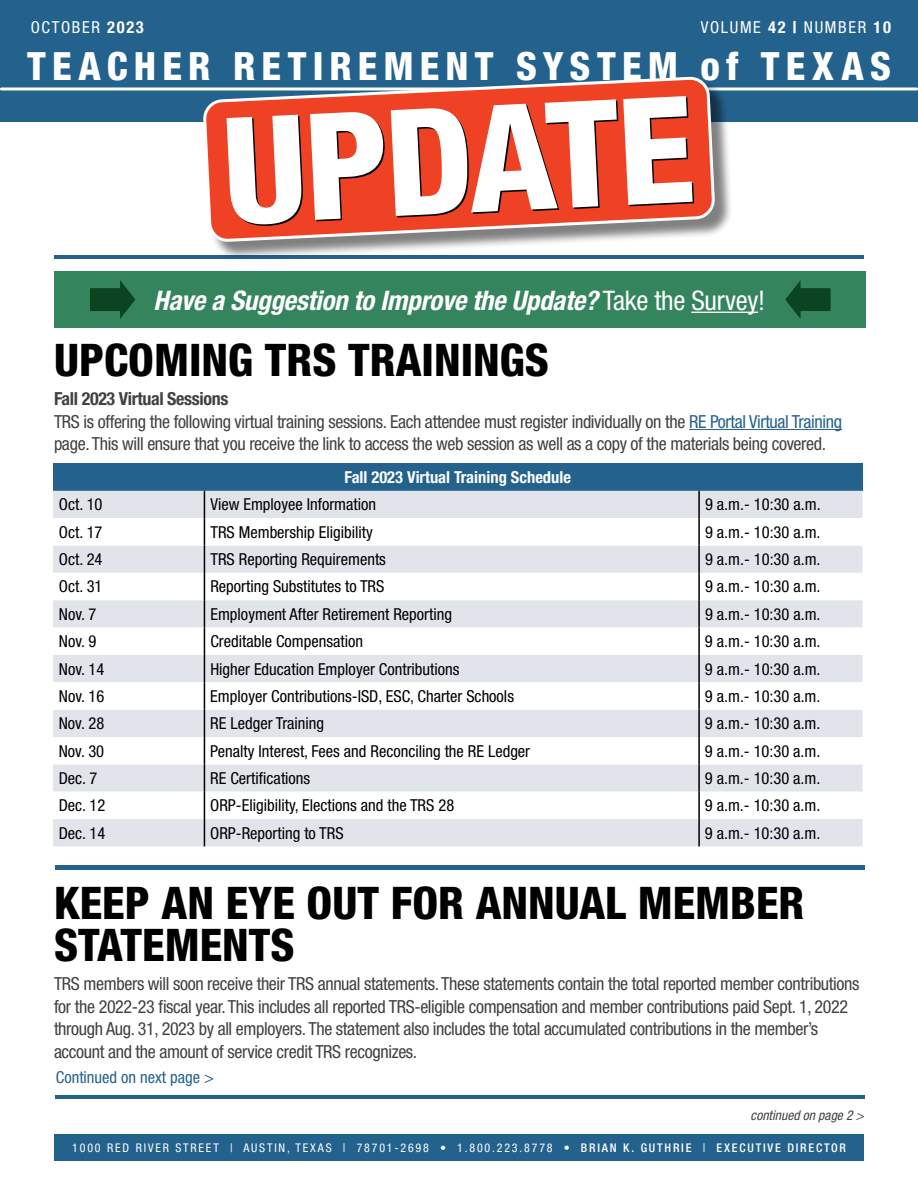
<style>
.page{position:relative;width:918px;height:1188px;background:#fff}
.page>*{position:absolute;margin:0;border:0;box-sizing:border-box;transform-origin:0 0}
.t1{font:800 condensed 45px/42px "Helvetica Neue LT Std";color:#000}
.t2{font:800 condensed 39px "Helvetica Neue LT Std";letter-spacing:.16em;color:#fff}
.t3{font:italic 700 condensed 27px "Helvetica Neue LT Std";letter-spacing:-.01em;color:#fff}
.t4{font:condensed 18px/22.5px "Helvetica Neue LT Std";letter-spacing:-.02em;color:#414042}
.t5{font:condensed 16.5px "Helvetica Neue LT Std";color:#000}
.t6{font:700 condensed 16.5px "Helvetica Neue LT Std";color:#fff}
.t7{font:condensed 16.5px "Helvetica Neue LT Std";letter-spacing:.1em;color:#fff}
.t8{font:condensed 16.5px "Helvetica Neue LT Std";color:#24628e}
.t9{font:italic condensed 13.5px "Helvetica Neue LT Std";color:#414042}
.t10{font:condensed 12px "Helvetica Neue LT Std";letter-spacing:.15em;color:#fff}
.s1{font-weight:700}
.s2{font-weight:800}
.s3{font-weight:400;font-style:normal}
.s4{color:#24628e}
.s5{font-weight:500}
</style>
<div class="page">
<div style="left:0;top:0;width:918px;height:122px;background:#24628e"></div>
<hr style="left:0;top:87px;width:918px;height:3px;background:#fff;border-radius:2px">
<div style="left:54px;top:1134px;width:810px;height:27px;background:#24628e"></div>
<hr style="left:54px;top:255px;width:810px;height:3px;background:#24628e">
<div style="left:206px;top:79px;width:527px;height:181px;background:#000;opacity:.5"></div>
<svg style="left:204px;top:78px;width:510px;height:163px"></svg>
<svg style="left:227px;top:96px;width:466px;height:130px"></svg>
<hr style="left:55px;top:1096px;width:810px;height:3px;background:#24628e">
<div style="left:55px;top:865px;width:810px;height:5px;background:#24628e"></div>
<hr style="left:689px;top:429px;width:153px;height:1px;background:#24628e">
<div style="left:53px;top:463px;width:809px;height:28px;background:#24628e"></div>
<div style="left:53px;top:491px;width:809px;height:355px;background:#e2e4ec"></div>
<svg style="left:53px;top:518px;width:809px;height:301px"></svg>
<hr style="left:698px;top:491px;width:2px;height:27px;background:#000">
<hr style="left:698px;top:518px;width:2px;height:28px;background:#000">
<hr style="left:698px;top:546px;width:2px;height:27px;background:#000">
<hr style="left:698px;top:573px;width:2px;height:27px;background:#000">
<hr style="left:698px;top:600px;width:2px;height:28px;background:#000">
<hr style="left:698px;top:628px;width:2px;height:27px;background:#000">
<hr style="left:698px;top:655px;width:2px;height:27px;background:#000">
<hr style="left:698px;top:682px;width:2px;height:28px;background:#000">
<hr style="left:698px;top:710px;width:2px;height:27px;background:#000">
<hr style="left:698px;top:737px;width:2px;height:27px;background:#000">
<hr style="left:698px;top:764px;width:2px;height:28px;background:#000">
<hr style="left:698px;top:792px;width:2px;height:27px;background:#000">
<svg style="left:204px;top:491px;width:1px;height:355px"></svg>
<hr style="left:698px;top:819px;width:2px;height:27px;background:#000">
<div style="left:54px;top:272px;width:811px;height:56px;background:#34845d"></div>
<hr style="left:691px;top:312px;width:67px;height:1px;background:#fff">
<svg style="left:90px;top:280px;width:45px;height:39px"></svg>
<svg style="left:785px;top:280px;width:46px;height:39px"></svg>
<p class="t7" style="left:31px;top:18px;width:115px">OCTOBER <span class="s1">2023</span></p>
<p class="t7" style="left:701px;top:18px;width:192px">VOLUME <span class="s1">42</span> <span class="s2">|</span> NUMBER <span class="s1">10</span></p>
<h2 class="t2" style="left:27px;top:42px;width:865px">TEACHER RETIREMENT SYSTEM of TEXAS</h2>
<h3 class="t3" style="left:154px;top:284px;width:613px">Have a Suggestion to Improve the Update? <span class="s3">Take the Survey!</span></h3>
<h1 class="t1" style="left:54px;top:338px;width:497px">UPCOMING TRS TRAININGS</h1>
<p class="t4" style="left:54px;top:387px;width:790px"><span class="s1">Fall 2023 Virtual Sessions<br></span>TRS is offering the following virtual training sessions. Each attendee must register individually on the <span class="s4">RE Portal Virtual Training </span>page. This will ensure that you receive the link to access the web session as well as a copy of the materials being covered.</p>
<p class="t6" style="left:344px;top:467px;width:228px">Fall 2023 Virtual Training Schedule</p>
<p class="t5" style="left:59px;top:495px;width:45px">Oct. 10</p>
<p class="t5" style="left:210px;top:495px;width:167px">View Employee Information</p>
<p class="t5" style="left:705px;top:495px;width:117px">9 a.m.- 10:30 a.m.</p>
<p class="t5" style="left:59px;top:522px;width:45px">Oct. 17</p>
<p class="t5" style="left:210px;top:522px;width:164px">TRS Membership Eligibility</p>
<p class="t5" style="left:705px;top:522px;width:117px">9 a.m.- 10:30 a.m.</p>
<p class="t5" style="left:59px;top:550px;width:45px">Oct. 24</p>
<p class="t5" style="left:210px;top:550px;width:177px">TRS Reporting Requirements</p>
<p class="t5" style="left:705px;top:550px;width:117px">9 a.m.- 10:30 a.m.</p>
<p class="t5" style="left:59px;top:577px;width:45px">Oct. 31</p>
<p class="t5" style="left:210px;top:577px;width:176px">Reporting Substitutes to TRS</p>
<p class="t5" style="left:705px;top:577px;width:117px">9 a.m.- 10:30 a.m.</p>
<p class="t5" style="left:59px;top:604px;width:39px">Nov. 7</p>
<p class="t5" style="left:210px;top:604px;width:243px">Employment After Retirement Reporting</p>
<p class="t5" style="left:705px;top:604px;width:117px">9 a.m.- 10:30 a.m.</p>
<p class="t5" style="left:59px;top:632px;width:39px">Nov. 9</p>
<p class="t5" style="left:210px;top:632px;width:154px">Creditable Compensation</p>
<p class="t5" style="left:705px;top:632px;width:117px">9 a.m.- 10:30 a.m.</p>
<p class="t5" style="left:59px;top:659px;width:47px">Nov. 14</p>
<p class="t5" style="left:210px;top:659px;width:251px">Higher Education Employer Contributions</p>
<p class="t5" style="left:705px;top:659px;width:117px">9 a.m.- 10:30 a.m.</p>
<p class="t5" style="left:59px;top:686px;width:47px">Nov. 16</p>
<p class="t5" style="left:210px;top:686px;width:305px">Employer Contributions-ISD, ESC, Charter Schools</p>
<p class="t5" style="left:705px;top:686px;width:117px">9 a.m.- 10:30 a.m.</p>
<p class="t5" style="left:59px;top:714px;width:47px">Nov. 28</p>
<p class="t5" style="left:210px;top:714px;width:115px">RE Ledger Training</p>
<p class="t5" style="left:705px;top:714px;width:117px">9 a.m.- 10:30 a.m.</p>
<p class="t5" style="left:59px;top:741px;width:47px">Nov. 30</p>
<p class="t5" style="left:210px;top:741px;width:321px">Penalty Interest, Fees and Reconciling the RE Ledger</p>
<p class="t5" style="left:705px;top:741px;width:117px">9 a.m.- 10:30 a.m.</p>
<p class="t5" style="left:59px;top:769px;width:40px">Dec. 7</p>
<p class="t5" style="left:210px;top:769px;width:102px">RE Certifications</p>
<p class="t5" style="left:705px;top:769px;width:117px">9 a.m.- 10:30 a.m.</p>
<p class="t5" style="left:59px;top:796px;width:48px">Dec. 12</p>
<p class="t5" style="left:210px;top:796px;width:246px">ORP-Eligibility, Elections and the TRS 28</p>
<p class="t5" style="left:705px;top:796px;width:117px">9 a.m.- 10:30 a.m.</p>
<p class="t5" style="left:59px;top:823px;width:48px">Dec. 14</p>
<p class="t5" style="left:210px;top:823px;width:135px">ORP-Reporting to TRS</p>
<p class="t5" style="left:705px;top:823px;width:117px">9 a.m.- 10:30 a.m.</p>
<h1 class="t1" style="left:54px;top:881px;width:752px">KEEP AN EYE OUT FOR ANNUAL MEMBER<br>STATEMENTS</h1>
<p class="t4" style="left:54px;top:972px;width:807px">TRS members will soon receive their TRS annual statements. These statements contain the total reported member contributions for the 2022-23 fiscal year. This includes all reported TRS-eligible compensation and member contributions paid Sept. 1, 2022 through Aug. 31, 2023 by all employers. The statement also includes the total accumulated contributions in the member’s account and the amount of service credit TRS recognizes.</p>
<p class="t8" style="left:56px;top:1068px;width:160px">Continued on next page &gt;</p>
<p class="t9" style="left:751px;top:1107px;width:115px">continued on page 2 &gt;</p>
<p class="t10" style="left:72px;top:1140px;width:775px">1000 RED RIVER STREET | AUSTIN, TEXAS | 78701-2698 • 1.800.223.8778 • <span class="s5">BRIAN K. GUTHRIE</span> | <span class="s5">EXECUTIVE DIRECTOR</span></p>
</div>
